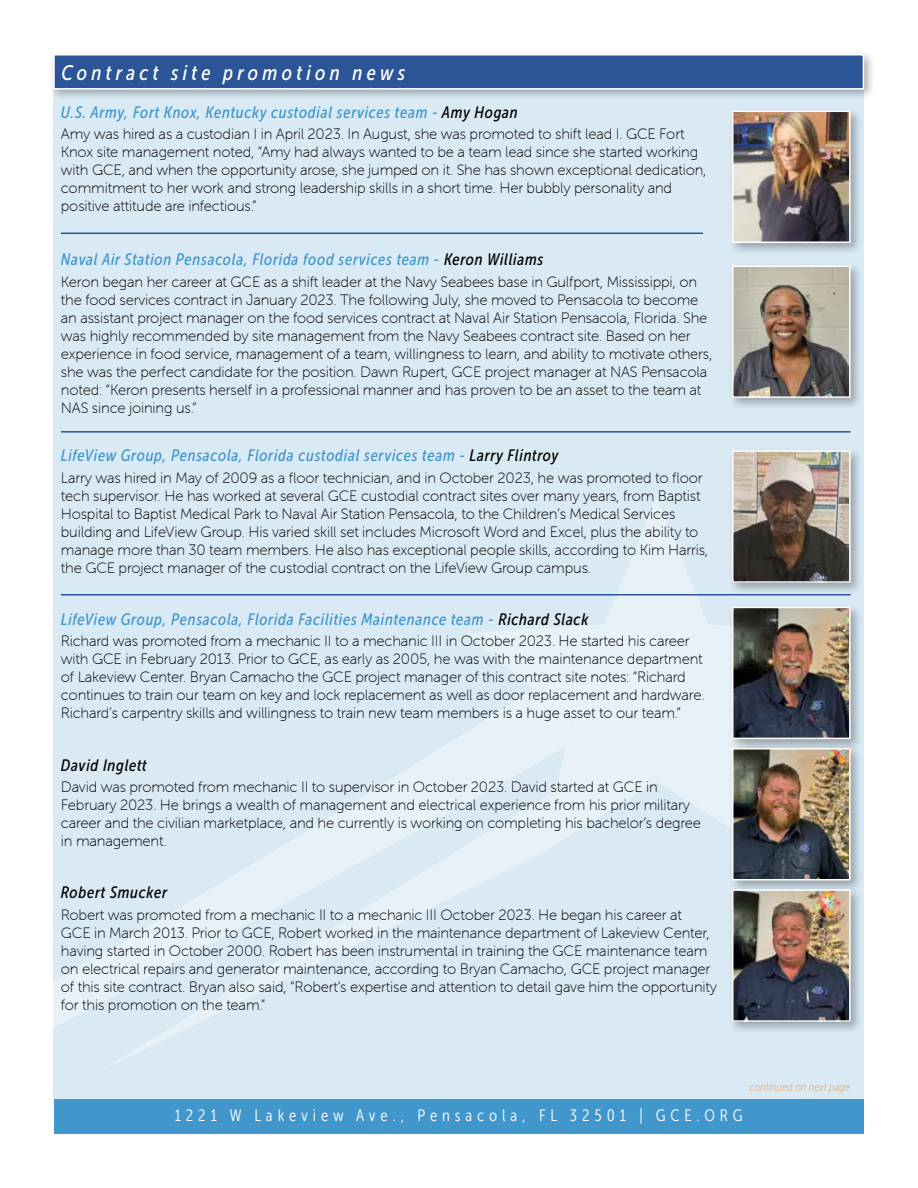
<style>
.page{position:relative;width:918px;height:1188px;background:#fff}
.page>*{position:absolute;margin:0;border:0;box-sizing:border-box;transform-origin:0 0}
.t1{font:italic 21px "Museo Sans Cond 500";letter-spacing:.2em;color:#fff}
.t2{font:italic 16.5px "Museo Sans Cond 500";letter-spacing:.04em;color:#4197cb}
.t3{font:16.5px "Museo Sans Cond 300";letter-spacing:.3em;color:#fff}
.t4{font:italic 16.5px "Museo Sans Cond 500";letter-spacing:.04em;color:#000}
.t5{font:15px/18px "Museo Sans Rounded 100";letter-spacing:-.01em;color:#000}
.t6{font:italic 12px "Museo Sans Cond 100";color:#f09f54}
.s1{color:#000}
</style>
<div class="page">
<div style="left:53px;top:88px;width:811px;height:1011px;background:#d9eaf5"></div>
<svg style="left:53px;top:733px;width:483px;height:367px"></svg>
<svg style="left:466px;top:498px;width:262px;height:357px;fill:#e6f1f8"></svg>
<div style="left:54px;top:1099px;width:810px;height:35px;background:#4197cb"></div>
<div style="left:49px;top:50px;width:826px;height:51px;background:#000;opacity:.3"></div>
<div style="left:54px;top:55px;width:809px;height:34px;background:#2b5597"></div>
<div style="left:53px;top:54px;width:811px;height:36px;border:2px solid #fff"></div>
<div style="left:728px;top:262px;width:135px;height:149px;background:#000;opacity:.3"></div>
<img style="left:735px;top:268px;width:113px;height:127px">
<div style="left:732px;top:265px;width:119px;height:133px;border:2px solid #fff"></div>
<div style="left:728px;top:107px;width:135px;height:149px;background:#000;opacity:.3"></div>
<img style="left:735px;top:114px;width:113px;height:126px">
<div style="left:732px;top:111px;width:119px;height:132px;border:2px solid #fff"></div>
<div style="left:728px;top:447px;width:135px;height:149px;background:#000;opacity:.3"></div>
<img style="left:735px;top:453px;width:113px;height:127px">
<div style="left:732px;top:450px;width:119px;height:133px;border:2px solid #fff"></div>
<div style="left:728px;top:603px;width:135px;height:149px;background:#000;opacity:.3"></div>
<img style="left:735px;top:610px;width:113px;height:126px">
<div style="left:732px;top:607px;width:119px;height:132px;border:2px solid #fff"></div>
<div style="left:728px;top:745px;width:135px;height:149px;background:#000;opacity:.3"></div>
<img style="left:735px;top:751px;width:113px;height:126px">
<div style="left:732px;top:748px;width:119px;height:132px;border:2px solid #fff"></div>
<div style="left:728px;top:886px;width:135px;height:149px;background:#000;opacity:.3"></div>
<img style="left:735px;top:892px;width:113px;height:127px">
<div style="left:732px;top:889px;width:119px;height:133px;border:2px solid #fff"></div>
<hr style="left:61px;top:233px;width:642px;height:1px;background:#2b5597">
<hr style="left:61px;top:431px;width:790px;height:2px;background:#2b5597">
<hr style="left:61px;top:594px;width:790px;height:2px;background:#2b5597">
<h1 class="t1" style="left:62px;top:61px;width:345px">Contract site promotion news</h1>
<p class="t2" style="left:61px;top:103px;width:458px">U.S. Army, Fort Knox, Kentucky custodial services team - <span class="s1">Amy Hogan</span></p>
<p class="t5" style="left:61px;top:125px;width:647px">Amy was hired as a custodian I in April 2023. In August, she was promoted to shift lead I. GCE Fort Knox site management noted, “Amy had always wanted to be a team lead since she started working with GCE, and when the opportunity arose, she jumped on it. She has shown exceptional dedication, commitment to her work and strong leadership skills in a short time. Her bubbly personality and positive attitude are infectious.”</p>
<p class="t2" style="left:61px;top:251px;width:484px">Naval Air Station Pensacola, Florida food services team - <span class="s1">Keron Williams</span></p>
<p class="t5" style="left:61px;top:273px;width:653px">Keron began her career at GCE as a shift leader at the Navy Seabees base in Gulfport, Mississippi, on the food services contract in January 2023. The following July, she moved to Pensacola to become an assistant project manager on the food services contract at Naval Air Station Pensacola, Florida. She was highly recommended by site management from the Navy Seabees contract site. Based on her experience in food service, management of a team, willingness to learn, and ability to motivate others, she was the perfect candidate for the position. Dawn Rupert, GCE project manager at NAS Pensacola noted: “Keron presents herself in a professional manner and has proven to be an asset to the team at NAS since joining us.”</p>
<p class="t2" style="left:61px;top:447px;width:499px">LifeView Group, Pensacola, Florida custodial services team - <span class="s1">Larry Flintroy</span></p>
<p class="t5" style="left:61px;top:469px;width:649px">Larry was hired in May of 2009 as a floor technician, and in October 2023, he was promoted to floor tech supervisor. He has worked at several GCE custodial contract sites over many years, from Baptist Hospital to Baptist Medical Park to Naval Air Station Pensacola, to the Children’s Medical Services building and LifeView Group. His varied skill set includes Microsoft Word and Excel, plus the ability to manage more than 30 team members. He also has exceptional people skills, according to Kim Harris, the GCE project manager of the custodial contract on the LifeView Group campus.</p>
<p class="t2" style="left:61px;top:610px;width:529px">LifeView Group, Pensacola, Florida Facilities Maintenance team - <span class="s1">Richard Slack</span></p>
<p class="t5" style="left:61px;top:632px;width:645px">Richard was promoted from a mechanic II to a mechanic III in October 2023. He started his career with GCE in February 2013. Prior to GCE, as early as 2005, he was with the maintenance department of Lakeview Center. Bryan Camacho the GCE project manager of this contract site notes: “Richard continues to train our team on key and lock replacement as well as door replacement and hardware.<br>Richard’s carpentry skills and willingness to train new team members is a huge asset to our team.”</p>
<p class="t4" style="left:61px;top:756px;width:87px">David Inglett</p>
<p class="t5" style="left:61px;top:778px;width:642px">David was promoted from mechanic II to supervisor in October 2023. David started at GCE in February 2023. He brings a wealth of management and electrical experience from his prior military career and the civilian marketplace, and he currently is working on completing his bachelor’s degree in management.</p>
<p class="t4" style="left:61px;top:884px;width:108px">Robert Smucker</p>
<p class="t5" style="left:61px;top:906px;width:658px">Robert was promoted from a mechanic II to a mechanic III October 2023. He began his career at<br>GCE in March 2013. Prior to GCE, Robert worked in the maintenance department of Lakeview Center, having started in October 2000. Robert has been instrumental in training the GCE maintenance team on electrical repairs and generator maintenance, according to Bryan Camacho, GCE project manager of this site contract. Bryan also said, “Robert’s expertise and attention to detail gave him the opportunity for this promotion on the team.”</p>
<p class="t6" style="left:750px;top:1080px;width:102px">continued on next page</p>
<p class="t3" style="left:175px;top:1107px;width:570px">1221 W Lakeview Ave., Pensacola, FL 32501 | GCE.ORG</p>
</div>
